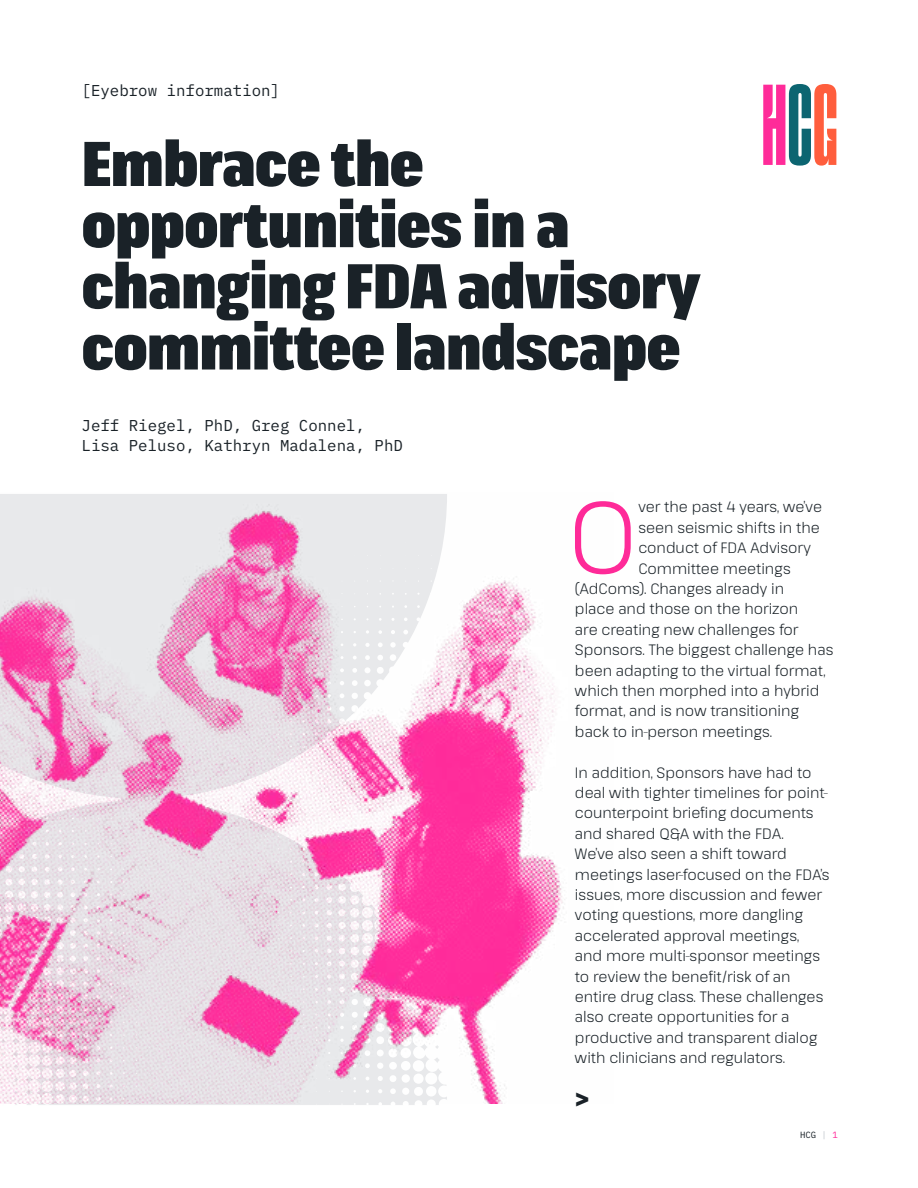
<style>
.page{position:relative;width:918px;height:1188px;background:#fff}
.page>*{position:absolute;margin:0;border:0;box-sizing:border-box;transform-origin:0 0}
.t1{font:100 102.45px "Pathway Extreme 8 pt";color:#ff2b99}
.t2{font:800 63px/61.2px "Pathway Extreme 120 pt Condensed";letter-spacing:-.02em;color:#1a2228}
.t3{font:800 30px "Pathway Extreme 120 pt Condensed";color:#1a2228}
.t4{font:15.75px/20.4px "IBM Plex Mono";color:#1a2228}
.t5{font:100 15px/20.4px "Pathway Extreme 8 pt";color:#1a2228}
.t6{font:9px "IBM Plex Mono";color:#1a2228}
.s1{color:#bfc4ca}
.s2{color:#ff2b99}
</style>
<div class="page">
<img style="left:0;top:494px;width:565px;height:610px">
<svg style="left:763px;top:84px;width:73px;height:82px"></svg>
<p class="t4" style="left:82px;top:79px;width:200px">[Eyebrow information]</p>
<h2 class="t2" style="left:82px;top:127px;width:621px">Embrace the opportunities in a changing FDA advisory committee landscape</h2>
<p class="t4" style="left:82px;top:414px;width:323px">Jeff Riegel, PhD, Greg Connel,<br>Lisa Peluso, Kathryn Madalena, PhD</p>
<h1 class="t1" style="left:567px;top:456px;width:73px">O</h1>
<p class="t5" style="left:638px;top:495px;width:185px">ver the past 4 years, we’ve</p>
<p class="t5" style="left:638px;top:516px;width:183px">seen seismic shifts in the</p>
<p class="t5" style="left:638px;top:536px;width:174px">conduct of FDA Advisory</p>
<p class="t5" style="left:638px;top:556px;width:154px">Committee meetings</p>
<p class="t5" style="left:575px;top:577px;width:211px">(AdComs). Changes already in</p>
<p class="t5" style="left:575px;top:597px;width:225px">place and those on the horizon</p>
<p class="t5" style="left:575px;top:618px;width:225px">are creating new challenges for</p>
<p class="t5" style="left:575px;top:638px;width:260px">Sponsors. The biggest challenge has</p>
<p class="t5" style="left:575px;top:658px;width:252px">been adapting to the virtual format,</p>
<p class="t5" style="left:575px;top:679px;width:246px">which then morphed into a hybrid</p>
<p class="t5" style="left:575px;top:699px;width:225px">format, and is now transitioning</p>
<p class="t5" style="left:575px;top:720px;width:199px">back to in-person meetings.</p>
<p class="t5" style="left:575px;top:760px;width:256px">In addition, Sponsors have had to deal with tighter timelines for point&shy;counterpoint briefing documents and shared Q&amp;A with the FDA.<br>We’ve also seen a shift toward meetings laser-focused on the FDA’s issues, more discussion and fewer voting questions, more dangling accelerated approval meetings, and more multi-sponsor meetings to review the benefit/risk of an entire drug class. These challenges also create opportunities for a productive and transparent dialog with clinicians and regulators.</p>
<h3 class="t3" style="left:575px;top:1073px;width:16px">&gt;</h3>
<p class="t6" style="left:800px;top:1128px;width:39px">HCG <span class="s1">|</span> <span class="s2">1</span></p>
</div>
